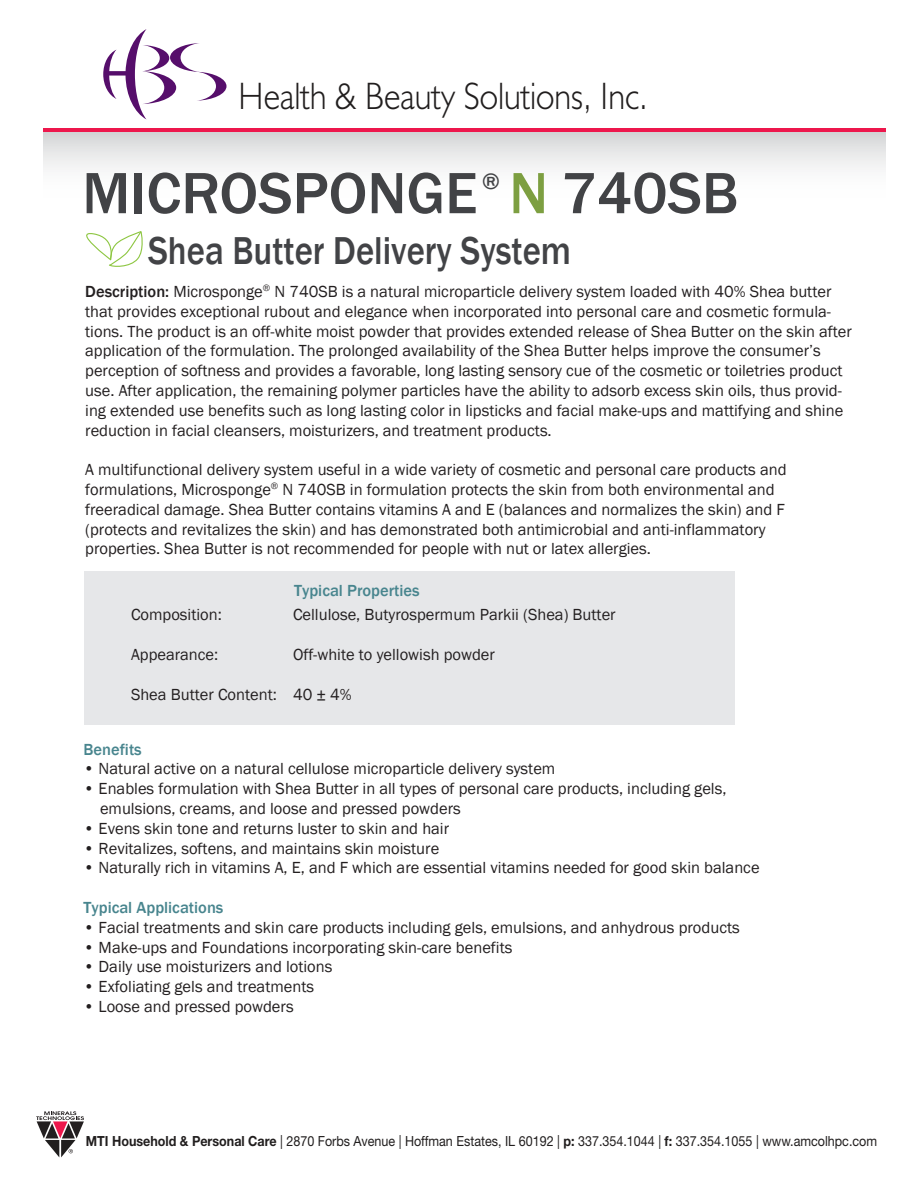
<style>
.page{position:relative;width:918px;height:1188px;background:#fff}
.page>*{position:absolute;margin:0;border:0;box-sizing:border-box;transform-origin:0 0}
.t1{font:500 60.15px "Franklin Gothic";color:#424346}
.t2{font:500 39.9px "Franklin Gothic";color:#424346;scale:.87 1}
.t3{font:300 38.4px "Humanist 521 BT";color:#211e1e;scale:.9 1}
.t4{font:500 22.95px "Franklin Gothic";color:#424346}
.t5{font:16.5px/19.8px "Franklin Gothic";color:#231f20}
.t6{font:500 16.5px "Franklin Gothic";color:#48858e}
.t7{font:13.95px "Helvetica Neue LT Std";color:#211e1e;scale:.9 1}
.s1{color:#7d9f41}
.s2{font-weight:500}
.s3{font-weight:700}
</style>
<div class="page">
<svg style="left:36px;top:1111px;width:48px;height:46px"></svg>
<div style="left:44px;top:132px;width:842px;height:66px;background:linear-gradient(to bottom,#d8d9da,#fff)"></div>
<hr style="left:44px;top:128px;width:842px;height:4px;background:#ed174c">
<svg style="left:103px;top:29px;width:124px;height:90px"></svg>
<div style="left:85px;top:571px;width:650px;height:154px;background:#e6e7e9"></div>
<svg style="left:86px;top:231px;width:57px;height:36px"></svg>
<h3 class="t3" style="left:239px;top:72px;width:456px">Health &amp; Beauty Solutions, Inc.</h3>
<h1 class="t1" style="left:82px;top:156px;width:397px">MICROSPONGE</h1>
<h1 class="t1" style="left:509px;top:156px;width:231px"><span class="s1">N</span> 740SB</h1>
<h2 class="t2" style="left:148px;top:226px;width:488px">Shea Butter Delivery System</h2>
<h3 class="t4" style="left:482px;top:167px;width:19px">®</h3>
<p class="t5" style="left:85px;top:282px;width:768px"><span class="s2">Description:</span> Microsponge<sup>®</sup> N 740SB is a natural microparticle delivery system loaded with 40% Shea butter that provides exceptional rubout and elegance when incorporated into personal care and cosmetic formula&shy;tions. The product is an off-white moist powder that provides extended release of Shea Butter on the skin after application of the formulation. The prolonged availability of the Shea Butter helps improve the consumer’s perception of softness and provides a favorable, long lasting sensory cue of the cosmetic or toiletries product use. After application, the remaining polymer particles have the ability to adsorb excess skin oils, thus provid&shy;ing extended use benefits such as long lasting color in lipsticks and facial make-ups and mattifying and shine reduction in facial cleansers, moisturizers, and treatment products.</p>
<p class="t5" style="left:85px;top:460px;width:703px">A multifunctional delivery system useful in a wide variety of cosmetic and personal care products and formulations, Microsponge<sup>®</sup> N 740SB in formulation protects the skin from both environmental and freeradical damage. Shea Butter contains vitamins A and E (balances and normalizes the skin) and F (protects and revitalizes the skin) and has demonstrated both antimicrobial and anti-inflammatory properties. Shea Butter is not recommended for people with nut or latex allergies.</p>
<p class="t6" style="left:294px;top:580px;width:127px">Typical Properties</p>
<p class="t5" style="left:131px;top:605px;width:92px">Composition:</p>
<p class="t5" style="left:293px;top:605px;width:324px">Cellulose, Butyrospermum Parkii (Shea) Butter</p>
<p class="t5" style="left:131px;top:645px;width:89px">Appearance:</p>
<p class="t5" style="left:293px;top:645px;width:203px">Off-white to yellowish powder</p>
<p class="t5" style="left:131px;top:685px;width:222px">Shea Butter Content: 40 ± 4%</p>
<p class="t6" style="left:84px;top:739px;width:60px">Benefits</p>
<p class="t5" style="left:84px;top:759px;width:473px">• Natural active on a natural cellulose microparticle delivery system</p>
<p class="t5" style="left:100px;top:779px;width:628px;text-indent:-16px">• Enables formulation with Shea Butter in all types of personal care products, including gels, emulsions, creams, and loose and pressed powders</p>
<p class="t5" style="left:84px;top:819px;width:367px">• Evens skin tone and returns luster to skin and hair</p>
<p class="t5" style="left:84px;top:838px;width:357px">• Revitalizes, softens, and maintains skin moisture</p>
<p class="t5" style="left:84px;top:858px;width:678px">• Naturally rich in vitamins A, E, and F which are essential vitamins needed for good skin balance</p>
<p class="t6" style="left:84px;top:897px;width:141px">Typical Applications</p>
<p class="t5" style="left:84px;top:918px;width:658px">• Facial treatments and skin care products including gels, emulsions, and anhydrous products</p>
<p class="t5" style="left:84px;top:937px;width:430px">• Make-ups and Foundations incorporating skin-care benefits</p>
<p class="t5" style="left:84px;top:957px;width:251px">• Daily use moisturizers and lotions</p>
<p class="t5" style="left:84px;top:977px;width:232px">• Exfoliating gels and treatments</p>
<p class="t5" style="left:84px;top:997px;width:212px">• Loose and pressed powders</p>
<p class="t7" style="left:86px;top:1133px;width:881px"><span class="s3">MTI Household &amp; Personal Care</span> | 2870 Forbs Avenue | Hoffman Estates, IL 60192 | <span class="s3">p:</span> 337.354.1044 | <span class="s3">f:</span> 337.354.1055 | www.amcolhpc.com</p>
</div>
